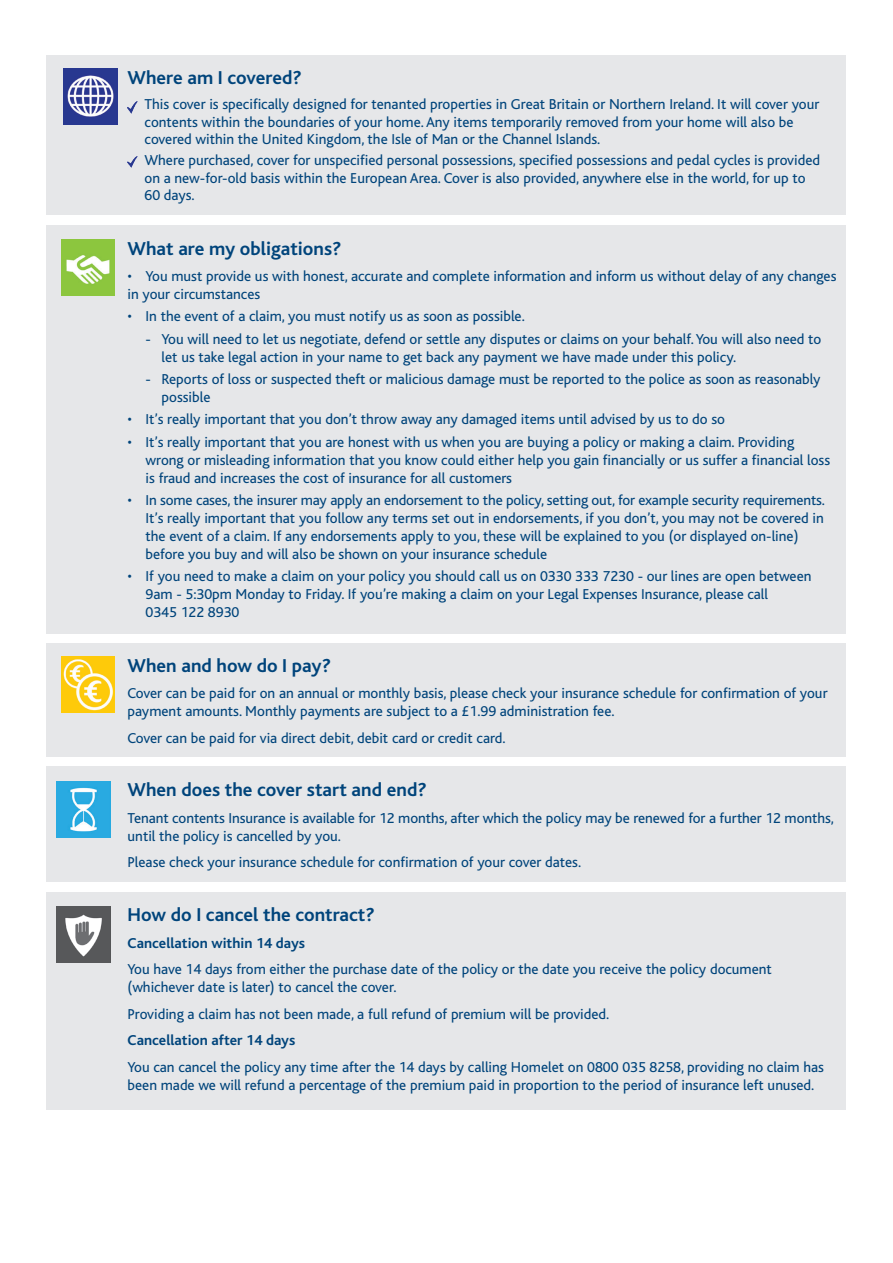
<style>
.page{position:relative;width:893px;height:1263px;background:#fff}
.page>*{position:absolute;margin:0;border:0;box-sizing:border-box;transform-origin:0 0}
.t1{font:700 19.5px "Bliss";color:#00447b}
.t2{font:15px/18px "Bliss";color:#00447b}
.t3{font:700 15px "Bliss";color:#00447b}
</style>
<div class="page">
<div style="left:47px;top:55px;width:799px;height:160px;background:#e6e7e9"></div>
<img style="left:64px;top:69px;width:53px;height:56px">
<svg style="left:128px;top:102px;width:10px;height:11px"></svg>
<svg style="left:128px;top:156px;width:10px;height:12px"></svg>
<div style="left:47px;top:767px;width:799px;height:115px;background:#e6e7e9"></div>
<img style="left:57px;top:781px;width:53px;height:56px">
<div style="left:47px;top:892px;width:799px;height:217px;background:#e6e7e9"></div>
<img style="left:57px;top:906px;width:53px;height:56px">
<div style="left:47px;top:643px;width:799px;height:114px;background:#e6e7e9"></div>
<img style="left:61px;top:657px;width:54px;height:56px">
<div style="left:47px;top:225px;width:799px;height:409px;background:#e6e7e9"></div>
<img style="left:61px;top:240px;width:54px;height:56px">
<p class="t1" style="left:128px;top:67px;width:176px">Where am I covered?</p>
<p class="t2" style="left:145px;top:96px;width:676px;line-height:17.2px">This cover is specifically designed for tenanted properties in Great Britain or Northern Ireland. It will cover your contents within the boundaries of your home. Any items temporarily removed from your home will also be covered within the United Kingdom, the Isle of Man or the Channel Islands.</p>
<p class="t2" style="left:145px;top:152px;width:677px;line-height:17.2px">Where purchased, cover for unspecified personal possessions, specified possessions and pedal cycles is provided on a new-for-old basis within the European Area. Cover is also provided, anywhere else in the world, for up to<br>60 days.</p>
<p class="t1" style="left:128px;top:238px;width:215px">What are my obligations?</p>
<p class="t2" style="left:128px;top:268px;width:710px">• You must provide us with honest, accurate and complete information and inform us without delay of any changes in your circumstances</p>
<p class="t2" style="left:128px;top:308px;width:399px">• In the event of a claim, you must notify us as soon as possible.</p>
<p class="t2" style="left:162px;top:330px;width:661px;text-indent:-16px">- You will need to let us negotiate, defend or settle any disputes or claims on your behalf. You will also need to let us take legal action in your name to get back any payment we have made under this policy.</p>
<p class="t2" style="left:162px;top:370px;width:660px;text-indent:-16px">- Reports of loss or suspected theft or malicious damage must be reported to the police as soon as reasonably possible</p>
<p class="t2" style="left:128px;top:411px;width:599px">• It’s really important that you don’t throw away any damaged items until advised by us to do so</p>
<p class="t2" style="left:146px;top:433px;width:686px;text-indent:-18px">• It’s really important that you are honest with us when you are buying a policy or making a claim. Providing wrong or misleading information that you know could either help you gain financially or us suffer a financial loss is fraud and increases the cost of insurance for all customers</p>
<p class="t2" style="left:146px;top:491px;width:681px;text-indent:-18px">• In some cases, the insurer may apply an endorsement to the policy, setting out, for example security requirements.<br>It’s really important that you follow any terms set out in endorsements, if you don’t, you may not be covered in the event of a claim. If any endorsements apply to you, these will be explained to you (or displayed on-line) before you buy and will also be shown on your insurance schedule</p>
<p class="t2" style="left:146px;top:567px;width:667px;text-indent:-18px">• If you need to make a claim on your policy you should call us on 0330 333 7230 - our lines are open between<br>9am - 5:30pm Monday to Friday. If you’re making a claim on your Legal Expenses Insurance, please call<br>0345 122 8930</p>
<p class="t1" style="left:128px;top:655px;width:205px">When and how do I pay?</p>
<p class="t2" style="left:128px;top:684px;width:702px">Cover can be paid for on an annual or monthly basis, please check your insurance schedule for confirmation of your payment amounts. Monthly payments are subject to a £1.99 administration fee.</p>
<p class="t2" style="left:128px;top:729px;width:379px">Cover can be paid for via direct debit, debit card or credit card.</p>
<p class="t1" style="left:128px;top:779px;width:301px">When does the cover start and end?</p>
<p class="t2" style="left:128px;top:809px;width:708px">Tenant contents Insurance is available for 12 months, after which the policy may be renewed for a further 12 months, until the policy is cancelled by you.</p>
<p class="t2" style="left:128px;top:853px;width:455px">Please check your insurance schedule for confirmation of your cover dates.</p>
<p class="t1" style="left:128px;top:905px;width:249px">How do I cancel the contract?</p>
<p class="t3" style="left:128px;top:935px;width:179px">Cancellation within 14 days</p>
<p class="t2" style="left:128px;top:961px;width:646px">You have 14 days from either the purchase date of the policy or the date you receive the policy document (whichever date is later) to cancel the cover.</p>
<p class="t2" style="left:128px;top:1005px;width:483px">Providing a claim has not been made, a full refund of premium will be provided.</p>
<p class="t3" style="left:128px;top:1032px;width:169px">Cancellation after 14 days</p>
<p class="t2" style="left:128px;top:1058px;width:698px">You can cancel the policy any time after the 14 days by calling Homelet on 0800 035 8258, providing no claim has been made we will refund a percentage of the premium paid in proportion to the period of insurance left unused.</p>
</div>
